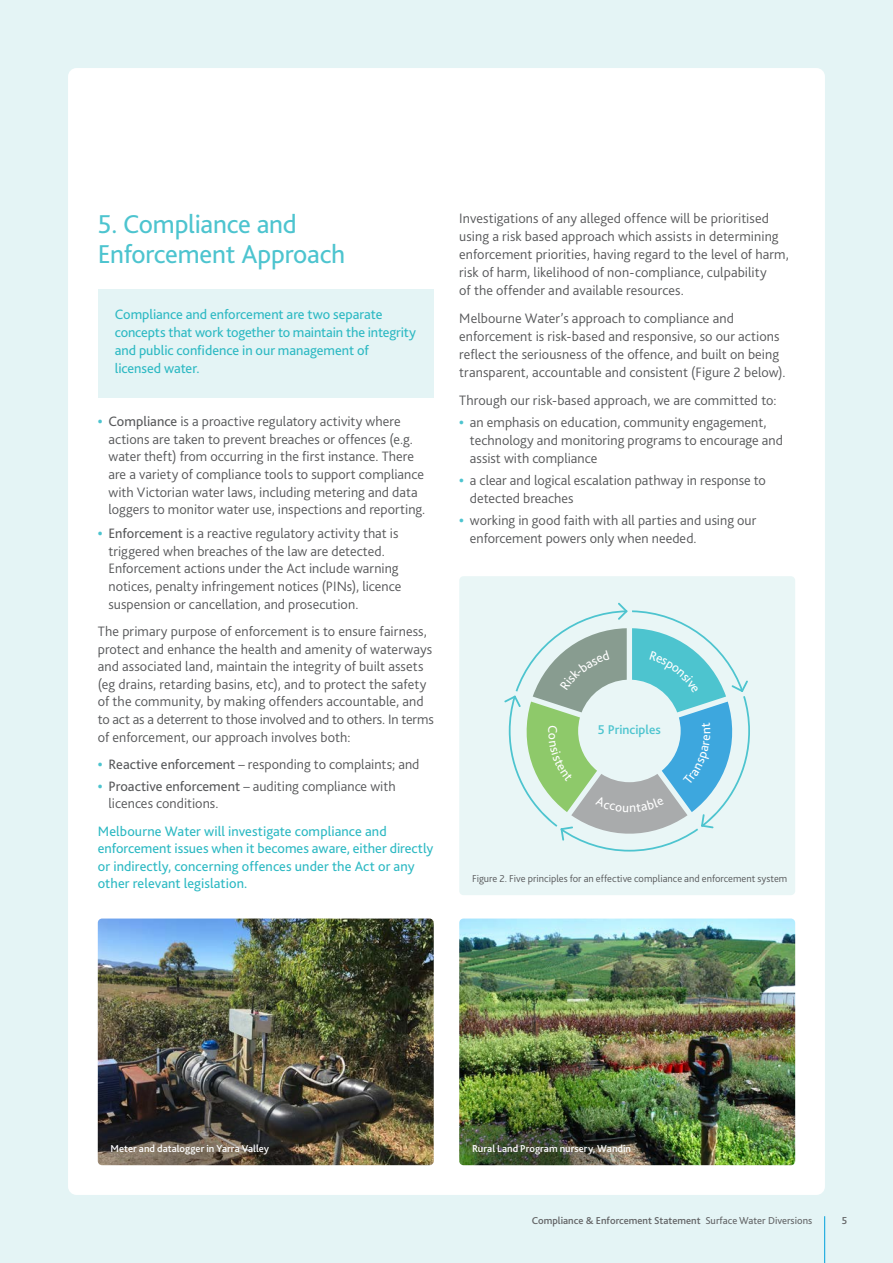
<style>
.page{position:relative;width:893px;height:1263px;background:#e4f4f5}
.page>*{position:absolute;margin:0;border:0;box-sizing:border-box;transform-origin:0 0}
.t1{font:27px/30px "Bliss";letter-spacing:-.01em;color:#4dc4cf}
.t2{font:300 14.25px/17.7px "Bliss";letter-spacing:.005em;color:#58595b}
.t3{font:14.25px/18px "Bliss";color:#2db9c3}
.t4{font:500 13.35px "Bliss";color:#4dc4cf}
.t5{font:300 10.5px "Bliss";color:#58595b}
.t6{font:500 10.5px "Bliss";letter-spacing:.005em;color:#fff}
.t7{font:500 10.5px "Bliss";color:#636466}
.s1{font-weight:800;color:#4dc4cf}
.s2{font-weight:400}
</style>
<div class="page">
<div style="left:68px;top:68px;width:757px;height:1127px;background:#fff;border-radius:9px"></div>
<img style="left:98px;top:918px;width:336px;height:247px">
<img style="left:459px;top:918px;width:336px;height:247px">
<hr style="left:824px;top:1216px;width:1px;height:47px;background:#00a0dc">
<div style="left:98px;top:289px;width:336px;height:109px;background:#e4f4f5"></div>
<div style="left:459px;top:576px;width:336px;height:319px;background:#e9f6f6;border-radius:4px"></div>
<img style="left:98px;top:1047px;width:213px;height:118px">
<img style="left:459px;top:1047px;width:214px;height:118px">
<svg style="left:504px;top:603px;width:246px;height:248px"></svg>
<h1 class="t1" style="left:98px;top:209px;width:249px">5. Compliance and<br>Enforcement Approach</h1>
<p class="t3" style="left:115px;top:306px;width:303px">Compliance and enforcement are two separate concepts that work together to maintain the integrity and public confidence in our management of licensed water.</p>
<p class="t2" style="left:108px;top:412px;width:318px;text-indent:-11px"><span class="s1">•</span> <span class="s2">Compliance</span> is a proactive regulatory activity where actions are taken to prevent breaches or offences (e.g. water theft) from occurring in the first instance. There are a variety of compliance tools to support compliance with Victorian water laws, including metering and data loggers to monitor water use, inspections and reporting.</p>
<p class="t2" style="left:108px;top:525px;width:294px;text-indent:-11px"><span class="s1">•</span> <span class="s2">Enforcement</span> is a reactive regulatory activity that is triggered when breaches of the law are detected.<br>Enforcement actions under the Act include warning notices, penalty infringement notices (PINs), licence suspension or cancellation, and prosecution.</p>
<p class="t2" style="left:98px;top:622px;width:337px">The primary purpose of enforcement is to ensure fairness, protect and enhance the health and amenity of waterways and associated land, maintain the integrity of built assets (eg drains, retarding basins, etc), and to protect the safety of the community, by making offenders accountable, and to act as a deterrent to those involved and to others. In terms of enforcement, our approach involves both:</p>
<p class="t2" style="left:98px;top:755px;width:323px"><span class="s1">•</span> <span class="s2">Reactive enforcement</span> – responding to complaints; and</p>
<p class="t2" style="left:108px;top:777px;width:289px;text-indent:-11px"><span class="s1">•</span> <span class="s2">Proactive enforcement</span> – auditing compliance with licences conditions.</p>
<p class="t3" style="left:98px;top:822px;width:337px">Melbourne Water will investigate compliance and enforcement issues when it becomes aware, either directly or indirectly, concerning offences under the Act or any other relevant legislation.</p>
<p class="t2" style="left:459px;top:210px;width:331px">Investigations of any alleged offence will be prioritised using a risk based approach which assists in determining enforcement priorities, having regard to the level of harm, risk of harm, likelihood of non-compliance, culpability<br>of the offender and available resources.</p>
<p class="t2" style="left:459px;top:309px;width:328px">Melbourne Water’s approach to compliance and enforcement is risk-based and responsive, so our actions reflect the seriousness of the offence, and built on being transparent, accountable and consistent (Figure 2 below).</p>
<p class="t2" style="left:459px;top:391px;width:319px">Through our risk-based approach, we are committed to:</p>
<p class="t2" style="left:470px;top:413px;width:315px;text-indent:-11px"><span class="s1">•</span> an emphasis on education, community engagement, technology and monitoring programs to encourage and assist with compliance</p>
<p class="t2" style="left:470px;top:471px;width:297px;text-indent:-11px"><span class="s1">•</span> a clear and logical escalation pathway in response to detected breaches</p>
<p class="t2" style="left:470px;top:512px;width:288px;text-indent:-11px"><span class="s1">•</span> working in good faith with all parties and using our enforcement powers only when needed.</p>
<p class="t4" style="left:598px;top:722px;width:64px">5 Principles</p>
<p class="t5" style="left:472px;top:872px;width:317px">Figure 2. Five principles for an effective compliance and enforcement system</p>
<p class="t6" style="left:111px;top:1142px;width:160px">Meter and datalogger in Yarra Valley</p>
<p class="t6" style="left:472px;top:1142px;width:161px">Rural Land Program nursery, Wandin</p>
<p class="t7" style="left:532px;top:1214px;width:282px">Compliance &amp; Enforcement Statement <span class="s2">Surface Water Diversions</span></p>
<p class="t7" style="left:842px;top:1214px;width:7px">5</p>
</div>
